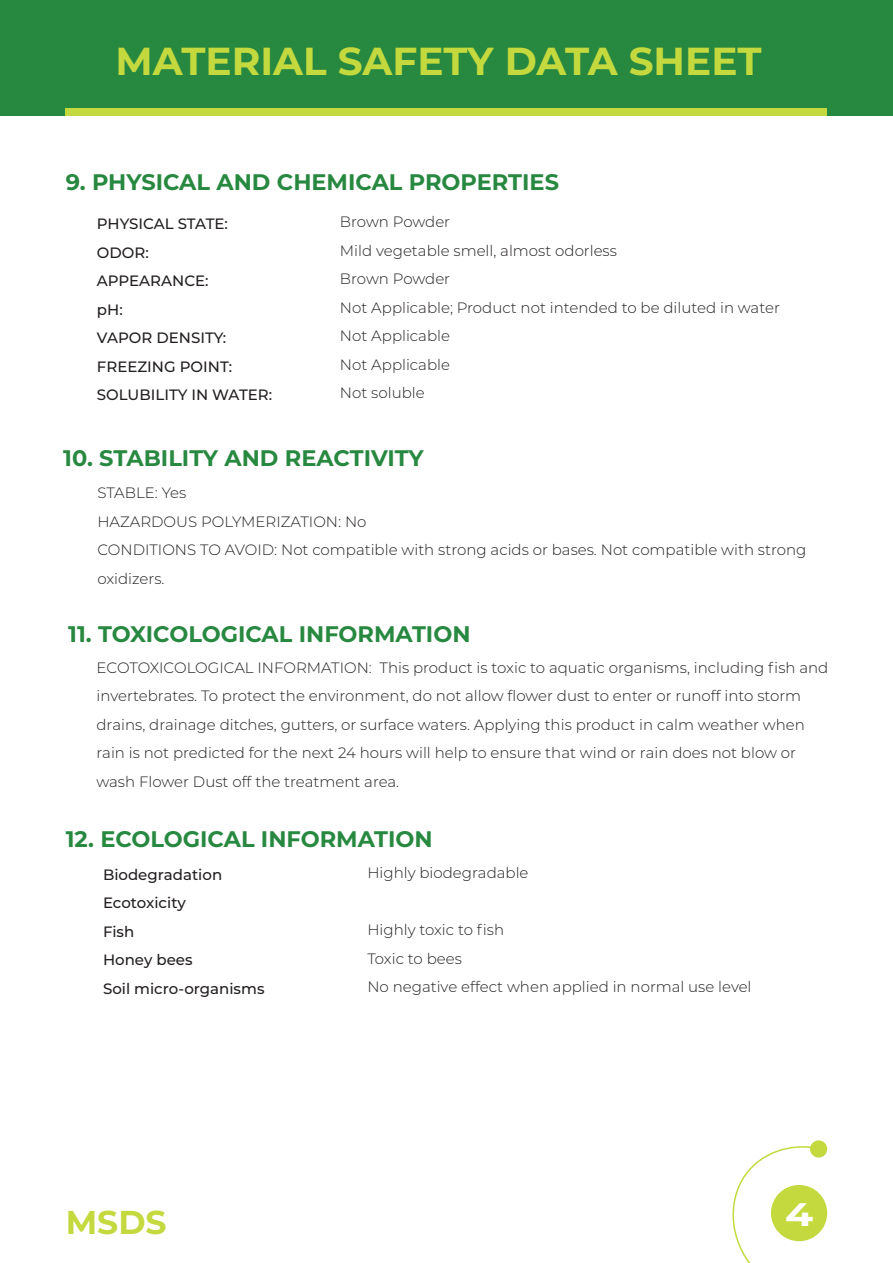
<style>
.page{position:relative;width:893px;height:1263px;background:#fff}
.page>*{position:absolute;margin:0;border:0;box-sizing:border-box;transform-origin:0 0}
.t1{font:700 39px "Montserrat";color:#c4d93e}
.t2{font:700 33px "Montserrat";color:#c4d93e}
.t3{font:700 32.55px "Montserrat";color:#fff;scale:1.25 1}
.t4{font:700 22.5px "Montserrat";color:#278840}
.t5{font:300 15px/28.5px "Montserrat";color:#231f20}
.t6{font:500 15px/28.5px "Montserrat";color:#231f20}
</style>
<div class="page">
<div style="left:771px;top:1185px;width:56px;height:56px;background:#c4d93e;border-radius:50%"></div>
<div style="left:810px;top:1140px;width:17px;height:17px;background:#c4d93e;border-radius:50%"></div>
<svg style="left:732px;top:1142px;width:88px;height:121px"></svg>
<div style="left:0;top:0;width:893px;height:115px;background:#278840"></div>
<div style="left:66px;top:108px;width:761px;height:7px;background:#c4d93e"></div>
<h1 class="t1" style="left:116px;top:33px;width:647px">MATERIAL SAFETY DATA SHEET</h1>
<h3 class="t4" style="left:66px;top:166px;width:495px">9. PHYSICAL AND CHEMICAL PROPERTIES</h3>
<p class="t6" style="left:97px;top:209px;width:177px">PHYSICAL STATE:<br>ODOR:<br>APPEARANCE:<br>pH:<br>VAPOR DENSITY:<br>FREEZING POINT:<br>SOLUBILITY IN WATER:</p>
<p class="t5" style="left:340px;top:207px;width:441px">Brown Powder<br>Mild vegetable smell, almost odorless<br>Brown Powder<br>Not Applicable; Product not intended to be diluted in water<br>Not Applicable<br>Not Applicable<br>Not soluble</p>
<h3 class="t4" style="left:63px;top:442px;width:362px">10. STABILITY AND REACTIVITY</h3>
<p class="t5" style="left:97px;top:478px;width:711px">STABLE: Yes<br>HAZARDOUS POLYMERIZATION: No<br>CONDITIONS TO AVOID: Not compatible with strong acids or bases. Not compatible with strong oxidizers.</p>
<h3 class="t4" style="left:68px;top:618px;width:404px">11. TOXICOLOGICAL INFORMATION</h3>
<p class="t5" style="left:97px;top:653px;width:733px">ECOTOXICOLOGICAL INFORMATION: This product is toxic to aquatic organisms, including fish and invertebrates. To protect the environment, do not allow flower dust to enter or runoff into storm drains, drainage ditches, gutters, or surface waters. Applying this product in calm weather when rain is not predicted for the next 24 hours will help to ensure that wind or rain does not blow or wash Flower Dust off the treatment area.</p>
<h3 class="t4" style="left:66px;top:823px;width:368px">12. ECOLOGICAL INFORMATION</h3>
<p class="t6" style="left:103px;top:859px;width:163px">Biodegradation<br>Ecotoxicity<br>Fish<br>Honey bees<br>Soil micro-organisms</p>
<p class="t5" style="left:367px;top:858px;width:163px">Highly biodegradable</p>
<p class="t5" style="left:367px;top:915px;width:386px">Highly toxic to fish<br>Toxic to bees<br>No negative effect when applied in normal use level</p>
<h2 class="t2" style="left:66px;top:1199px;width:102px">MSDS</h2>
<h3 class="t3" style="left:785px;top:1191px;width:24px">4</h3>
</div>
